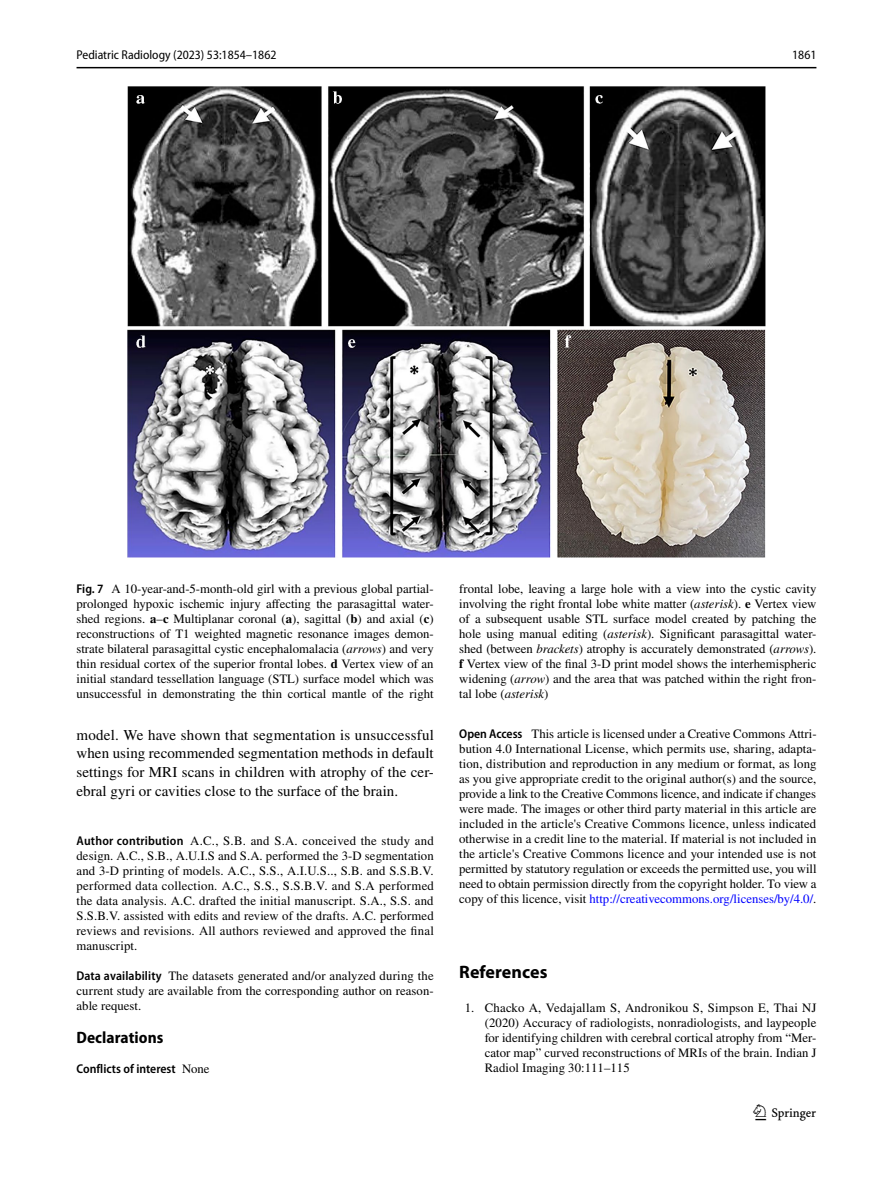
<style>
.page{position:relative;width:893px;height:1187px;background:#fff}
.page>*{position:absolute;margin:0;border:0;box-sizing:border-box;transform-origin:0 0}
.t1{font:22.5px "Springnew Regular 2";color:#000}
.t2{font:700 18px "Myriad Pro";letter-spacing:.005em;color:#000}
.t3{font:700 semi-condensed 16.5px "Myriad Pro";letter-spacing:.005em;color:#000}
.t4{font:15px/18.8px "STIX";letter-spacing:.005em;color:#000;text-align:justify}
.t5{font:12.75px/15px "STIX";letter-spacing:.005em;color:#000;text-align:justify}
.t6{font:semi-condensed 12.75px "Myriad Pro";color:#000}
.t7{font:600 semi-condensed 12.75px "Myriad Pro";color:#000}
.s1{font-family:"Myriad Pro";font-weight:600;font-stretch:semi-condensed}
.s2{font-weight:700}
.s3{font-style:italic}
.s4{font-family:"STIX";font-weight:400;font-stretch:normal}
.s5{color:#00f}
</style>
<div class="page">
<hr style="left:77px;top:67px;width:739px;height:1px;background:#000">
<img style="left:127px;top:87px;width:638px;height:470px">
<p class="t6" style="left:77px;top:48px;width:201px">Pediatric Radiology (2023) 53:1854–1862</p>
<p class="t6" style="left:792px;top:48px;width:26px">1861</p>
<p class="t5" style="left:77px;top:581px;width:359px"><span class="s1">Fig. 7</span> A 10-year-and-5-month-old girl with a previous global partial&shy;prolonged hypoxic ischemic injury affecting the parasagittal water&shy;shed regions. <span class="s2">a</span>–<span class="s2">c</span> Multiplanar coronal (<span class="s2">a</span>), sagittal (<span class="s2">b</span>) and axial (<span class="s2">c</span>) reconstructions of T1 weighted magnetic resonance images demon&shy;strate bilateral parasagittal cystic encephalomalacia (<span class="s3">arrows</span>) and very thin residual cortex of the superior frontal lobes. <span class="s2">d</span> Vertex view of an initial standard tessellation language (STL) surface model which was unsuccessful in demonstrating the thin cortical mantle of the right</p>
<p class="t5" style="left:459px;top:581px;width:359px">frontal lobe, leaving a large hole with a view into the cystic cavity involving the right frontal lobe white matter (<span class="s3">asterisk</span>). <span class="s2">e</span> Vertex view of a subsequent usable STL surface model created by patching the hole using manual editing (<span class="s3">asterisk</span>). Significant parasagittal water&shy;shed (between <span class="s3">brackets</span>) atrophy is accurately demonstrated (<span class="s3">arrows</span>). <span class="s2">f</span> Vertex view of the final 3-D print model shows the interhemispheric widening (<span class="s3">arrow</span>) and the area that was patched within the right fron&shy;tal lobe (<span class="s3">asterisk</span>)</p>
<p class="t4" style="left:77px;top:726px;width:359px">model. We have shown that segmentation is unsuccessful when using recommended segmentation methods in default settings for MRI scans in children with atrophy of the cer&shy;ebral gyri or cavities close to the surface of the brain.</p>
<p class="t5" style="left:77px;top:833px;width:359px"><span class="s1">Author contribution</span> A.C., S.B. and S.A. conceived the study and design. A.C., S.B., A.U.I.S and S.A. performed the 3-D segmentation and 3-D printing of models. A.C., S.S., A.I.U.S.., S.B. and S.S.B.V. performed data collection. A.C., S.S., S.S.B.V. and S.A performed the data analysis. A.C. drafted the initial manuscript. S.A., S.S. and S.S.B.V. assisted with edits and review of the drafts. A.C. performed reviews and revisions. All authors reviewed and approved the final manuscript.</p>
<p class="t5" style="left:77px;top:968px;width:359px"><span class="s1">Data availability</span> The datasets generated and/or analyzed during the current study are available from the corresponding author on reason&shy;able request.</p>
<p class="t3" style="left:77px;top:1028px;width:88px">Declarations</p>
<p class="t7" style="left:77px;top:1062px;width:134px">Conflicts of interest <span class="s4">None</span></p>
<p class="t5" style="left:459px;top:727px;width:359px"><span class="s1">Open Access</span> This article is licensed under a Creative Commons Attri&shy;bution 4.0 International License, which permits use, sharing, adapta&shy;tion, distribution and reproduction in any medium or format, as long as you give appropriate credit to the original author(s) and the source, provide a link to the Creative Commons licence, and indicate if changes were made. The images or other third party material in this article are included in the article's Creative Commons licence, unless indicated otherwise in a credit line to the material. If material is not included in the article's Creative Commons licence and your intended use is not permitted by statutory regulation or exceeds the permitted use, you will need to obtain permission directly from the copyright holder. To view a copy of this licence, visit <span class="s5">http://creativecommons.org/licenses/by/4.0/</span>.</p>
<h2 class="t2" style="left:459px;top:960px;width:90px">References</h2>
<p class="t5" style="left:485px;top:1001px;width:333px;text-indent:-20px">1. Chacko A, Vedajallam S, Andronikou S, Simpson E, Thai NJ (2020) Accuracy of radiologists, nonradiologists, and laypeople for identifying children with cerebral cortical atrophy from “Mer&shy;cator map” curved reconstructions of MRIs of the brain. Indian J Radiol Imaging 30:111–115</p>
<h1 class="t1" style="left:755px;top:1104px;width:62px">1 3</h1>
</div>
